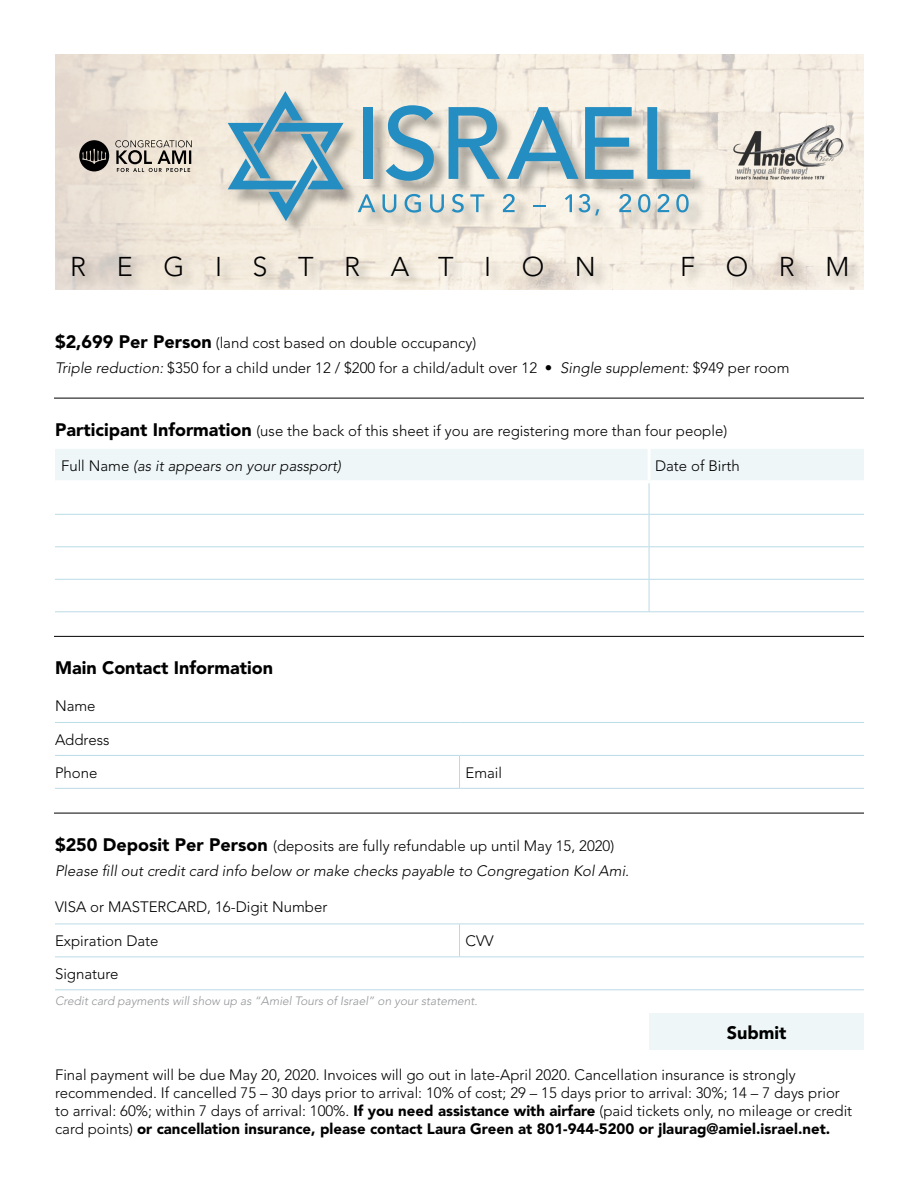
<style>
.page{position:relative;width:918px;height:1188px;background:#fff}
.page>*{position:absolute;margin:0;border:0;box-sizing:border-box;transform-origin:0 0}
.t1{font:300 27px "Avenir LT Std";letter-spacing:1.135em;color:#000}
.t2{font:900 18px "Avenir LT Std";color:#000}
.t3{font:300 15px/18px "Avenir LT Std";color:#000}
.t4{font:italic 300 15px/24.8px "Avenir LT Std";color:#000}
.t5{font:italic 300 12px "Avenir LT Std";color:#939598}
.s1{font-weight:900;font-size:18px}
.s2{font-style:italic}
.s3{font-style:normal}
.s4{font-weight:900;font-style:normal;font-size:18px}
.s5{font-weight:900}
</style>
<div class="page">
<svg style="left:55px;top:54px;width:809px;height:235px;fill:#f4ecde"></svg>
<div style="left:55px;top:449px;width:809px;height:31px;background:#eef6f8"></div>
<hr style="left:648px;top:449px;width:3px;height:31px;background:#fff">
<hr style="left:649px;top:483px;width:1px;height:31px;background:#badbe6">
<hr style="left:55px;top:514px;width:594px;height:1px;background:#badbe6">
<hr style="left:649px;top:514px;width:215px;height:1px;background:#badbe6">
<hr style="left:649px;top:515px;width:1px;height:31px;background:#badbe6">
<hr style="left:55px;top:546px;width:594px;height:1px;background:#badbe6">
<hr style="left:649px;top:546px;width:215px;height:1px;background:#badbe6">
<hr style="left:649px;top:547px;width:1px;height:32px;background:#badbe6">
<hr style="left:55px;top:579px;width:594px;height:1px;background:#badbe6">
<hr style="left:649px;top:579px;width:215px;height:1px;background:#badbe6">
<hr style="left:649px;top:580px;width:1px;height:31px;background:#badbe6">
<hr style="left:55px;top:611px;width:594px;height:1px;background:#badbe6">
<hr style="left:649px;top:611px;width:215px;height:1px;background:#badbe6">
<hr style="left:55px;top:755px;width:405px;height:1px;background:#badbe6">
<hr style="left:460px;top:755px;width:404px;height:1px;background:#badbe6">
<hr style="left:459px;top:756px;width:1px;height:32px;background:#badbe6">
<hr style="left:55px;top:788px;width:405px;height:1px;background:#badbe6">
<hr style="left:460px;top:788px;width:404px;height:1px;background:#badbe6">
<hr style="left:55px;top:722px;width:405px;height:1px;background:#badbe6">
<hr style="left:460px;top:722px;width:404px;height:1px;background:#badbe6">
<hr style="left:55px;top:924px;width:405px;height:1px;background:#badbe6">
<hr style="left:460px;top:924px;width:404px;height:1px;background:#badbe6">
<hr style="left:459px;top:924px;width:1px;height:32px;background:#badbe6">
<hr style="left:55px;top:956px;width:405px;height:1px;background:#badbe6">
<hr style="left:460px;top:956px;width:404px;height:1px;background:#badbe6">
<hr style="left:55px;top:989px;width:405px;height:1px;background:#badbe6">
<hr style="left:460px;top:989px;width:404px;height:1px;background:#badbe6">
<div style="left:72px;top:255px;width:790px;height:36px;background:#000;opacity:.3"></div>
<svg style="left:79px;top:140px;width:30px;height:31px"></svg>
<svg style="left:115px;top:140px;width:77px;height:32px"></svg>
<div style="left:231px;top:94px;width:477px;height:143px;background:#000;opacity:.3"></div>
<svg style="left:228px;top:91px;width:116px;height:130px"></svg>
<div style="left:363px;top:107px;width:10px;height:72px;background:#248dc1"></div>
<svg style="left:386px;top:105px;width:48px;height:76px"></svg>
<svg style="left:449px;top:107px;width:51px;height:72px"></svg>
<svg style="left:507px;top:107px;width:72px;height:72px"></svg>
<svg style="left:585px;top:107px;width:49px;height:72px"></svg>
<svg style="left:647px;top:107px;width:43px;height:72px"></svg>
<svg style="left:358px;top:194px;width:17px;height:18px"></svg>
<svg style="left:383px;top:194px;width:13px;height:19px"></svg>
<svg style="left:405px;top:194px;width:16px;height:19px"></svg>
<svg style="left:430px;top:194px;width:14px;height:19px"></svg>
<svg style="left:452px;top:194px;width:12px;height:19px"></svg>
<svg style="left:470px;top:194px;width:14px;height:18px"></svg>
<svg style="left:503px;top:194px;width:12px;height:18px"></svg>
<svg style="left:533px;top:205px;width:13px;height:2px"></svg>
<svg style="left:565px;top:194px;width:7px;height:18px"></svg>
<svg style="left:579px;top:194px;width:20px;height:21px"></svg>
<svg style="left:619px;top:194px;width:12px;height:18px"></svg>
<svg style="left:638px;top:194px;width:12px;height:18px"></svg>
<svg style="left:658px;top:194px;width:11px;height:18px"></svg>
<svg style="left:676px;top:194px;width:13px;height:18px"></svg>
<hr style="left:54px;top:398px;width:810px;height:1px;background:#000">
<hr style="left:54px;top:636px;width:810px;height:1px;background:#000">
<hr style="left:54px;top:813px;width:810px;height:1px;background:#000">
<img style="left:733px;top:124px;width:112px;height:55px">
<div style="left:649px;top:1014px;width:215px;height:36px;background:#eef6f8"></div>
<h1 class="t1" style="left:70px;top:251px;width:527px">REGISTRATION</h1>
<h1 class="t1" style="left:680px;top:251px;width:171px">FORM</h1>
<p class="t3" style="left:55px;top:330px;width:736px;line-height:24.8px"><span class="s1">$2,699 Per Person</span> (land cost based on double occupancy)<br><span class="s2">Triple reduction:</span> $350 for a child under 12 / $200 for a child/adult over 12 • <span class="s2">Single supplement:</span> $949 per room</p>
<p class="t3" style="left:55px;top:422px;width:674px"><span class="s1">Participant Information</span> (use the back of this sheet if you are registering more than four people)</p>
<p class="t4" style="left:61px;top:454px;width:282px"><span class="s3">Full Name</span> (as it appears on your passport)</p>
<p class="t3" style="left:655px;top:457px;width:86px">Date of Birth</p>
<p class="t2" style="left:55px;top:657px;width:220px">Main Contact Information</p>
<p class="t3" style="left:55px;top:697px;width:42px">Name</p>
<p class="t3" style="left:55px;top:723px;width:56px;line-height:33px">Address<br>Phone</p>
<p class="t3" style="left:466px;top:763px;width:38px">Email</p>
<p class="t4" style="left:55px;top:834px;width:576px"><span class="s4">$250 Deposit Per Person</span> <span class="s3">(deposits are fully refundable up until May 15, 2020)<br></span>Please fill out credit card info below or make checks payable to Congregation Kol Ami.</p>
<p class="t3" style="left:55px;top:898px;width:274px">VISA or MASTERCARD, 16-Digit Number</p>
<p class="t3" style="left:55px;top:932px;width:105px">Expiration Date</p>
<p class="t3" style="left:466px;top:932px;width:30px">CVV</p>
<p class="t3" style="left:55px;top:965px;width:65px">Signature</p>
<p class="t5" style="left:55px;top:994px;width:424px">Credit card payments will show up as “Amiel Tours of Israel” on your statement.</p>
<p class="t2" style="left:727px;top:1022px;width:61px">Submit</p>
<p class="t3" style="left:55px;top:1066px;width:799px">Final payment will be due May 20, 2020. Invoices will go out in late-April 2020. Cancellation insurance is strongly recommended. If cancelled 75 – 30 days prior to arrival: 10% of cost; 29 – 15 days prior to arrival: 30%; 14 – 7 days prior to arrival: 60%; within 7 days of arrival: 100%. <span class="s5">If you need assistance with airfare</span> (paid tickets only, no mileage or credit card points) <span class="s5">or cancellation insurance, please contact Laura Green at 801-944-5200 or jlaurag@amiel.israel.net.</span></p>
</div>
